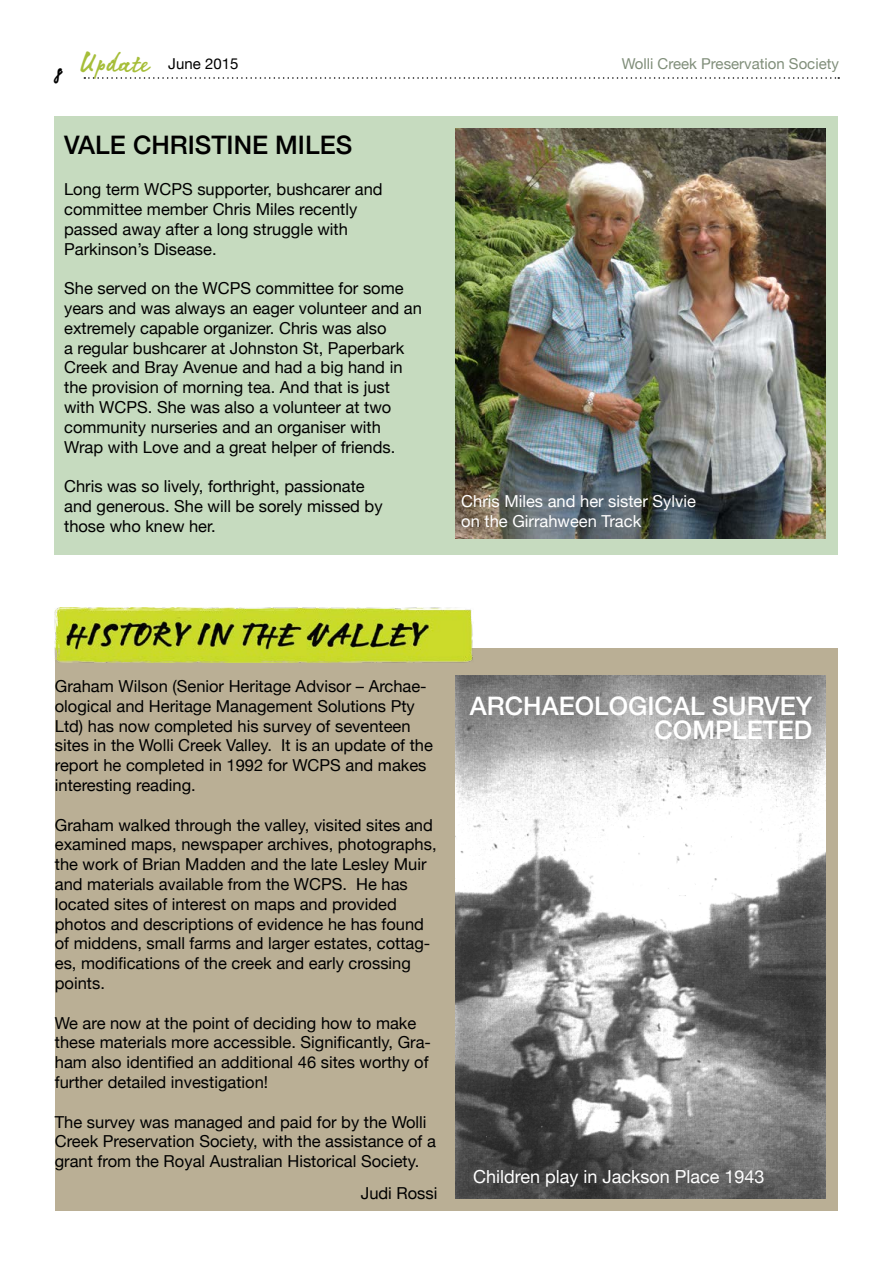
<style>
.page{position:relative;width:893px;height:1263px;background:#fff}
.page>*{position:absolute;margin:0;border:0;box-sizing:border-box;transform-origin:0 0}
.t1{font:500 25.5px/24px "Helvetica Neue";color:#fff;text-align:right}
.t2{font:500 25.5px "Helvetica Neue";color:#000}
.t3{font:18px "Helvetica Neue";color:#fff}
.t4{font:16.5px/19.8px "Helvetica Neue";color:#000}
.t5{font:16.5px/19.8px "Helvetica Neue";color:#fff}
.t6{font:15px "Helvetica Neue";color:#808e7a}
.t7{font:15px "Helvetica Neue";color:#000}
.s1{font-family:"Notec LT";font-size:21px}
.s2{font-family:"Notec LT";font-size:27px;color:#a6be39}
</style>
<div class="page">
<div style="left:55px;top:116px;width:783px;height:439px;background:#c6dbbf"></div>
<div style="left:55px;top:648px;width:783px;height:562px;background:#baaf95"></div>
<svg style="left:84px;top:77px;width:755px;height:2px"></svg>
<img style="left:455px;top:129px;width:370px;height:410px">
<img style="left:455px;top:676px;width:370px;height:522px">
<img style="left:55px;top:608px;width:418px;height:54px">
<p class="t7" style="left:54px;top:53px;width:186px"><span class="s1">8</span> <span class="s2">Update</span> June 2015</p>
<p class="t6" style="left:622px;top:53px;width:219px">Wolli Creek Preservation Society</p>
<h1 class="t2" style="left:64px;top:124px;width:290px">VALE CHRISTINE MILES</h1>
<p class="t4" style="left:64px;top:180px;width:320px">Long term WCPS supporter, bushcarer and committee member Chris Miles recently passed away after a long struggle with Parkinson’s Disease.</p>
<p class="t4" style="left:64px;top:279px;width:359px">She served on the WCPS committee for some years and was always an eager volunteer and an extremely capable organizer. Chris was also<br>a regular bushcarer at Johnston St, Paperbark Creek and Bray Avenue and had a big hand in the provision of morning tea. And that is just with WCPS. She was also a volunteer at two community nurseries and an organiser with Wrap with Love and a great helper of friends.</p>
<p class="t4" style="left:64px;top:477px;width:320px">Chris was so lively, forthright, passionate and generous. She will be sorely missed by those who knew her.</p>
<p class="t5" style="left:461px;top:493px;width:236px">Chris Miles and her sister Sylvie on the Girrahween Track</p>
<p class="t4" style="left:55px;top:677px;width:380px">Graham Wilson (Senior Heritage Advisor – Archae&shy;ological and Heritage Management Solutions Pty Ltd) has now completed his survey of seventeen sites in the Wolli Creek Valley. It is an update of the report he completed in 1992 for WCPS and makes interesting reading.</p>
<p class="t4" style="left:55px;top:816px;width:383px">Graham walked through the valley, visited sites and examined maps, newspaper archives, photographs, the work of Brian Madden and the late Lesley Muir and materials available from the WCPS. He has located sites of interest on maps and provided photos and descriptions of evidence he has found of middens, small farms and larger estates, cottag&shy;es, modifications of the creek and early crossing points.</p>
<p class="t4" style="left:55px;top:1014px;width:378px">We are now at the point of deciding how to make these materials more accessible. Significantly, Gra&shy;ham also identified an additional 46 sites worthy of further detailed investigation!</p>
<p class="t4" style="left:55px;top:1113px;width:383px">The survey was managed and paid for by the Wolli<br>Creek Preservation Society, with the assistance of a grant from the Royal Australian Historical Society.</p>
<p class="t4" style="left:361px;top:1184px;width:78px">Judi Rossi</p>
<h1 class="t1" style="left:470px;top:692px;width:344px">ARCHAEOLOGICAL SURVEY<br>COMPLETED</h1>
<p class="t3" style="left:473px;top:1164px;width:293px">Children play in Jackson Place 1943</p>
</div>
